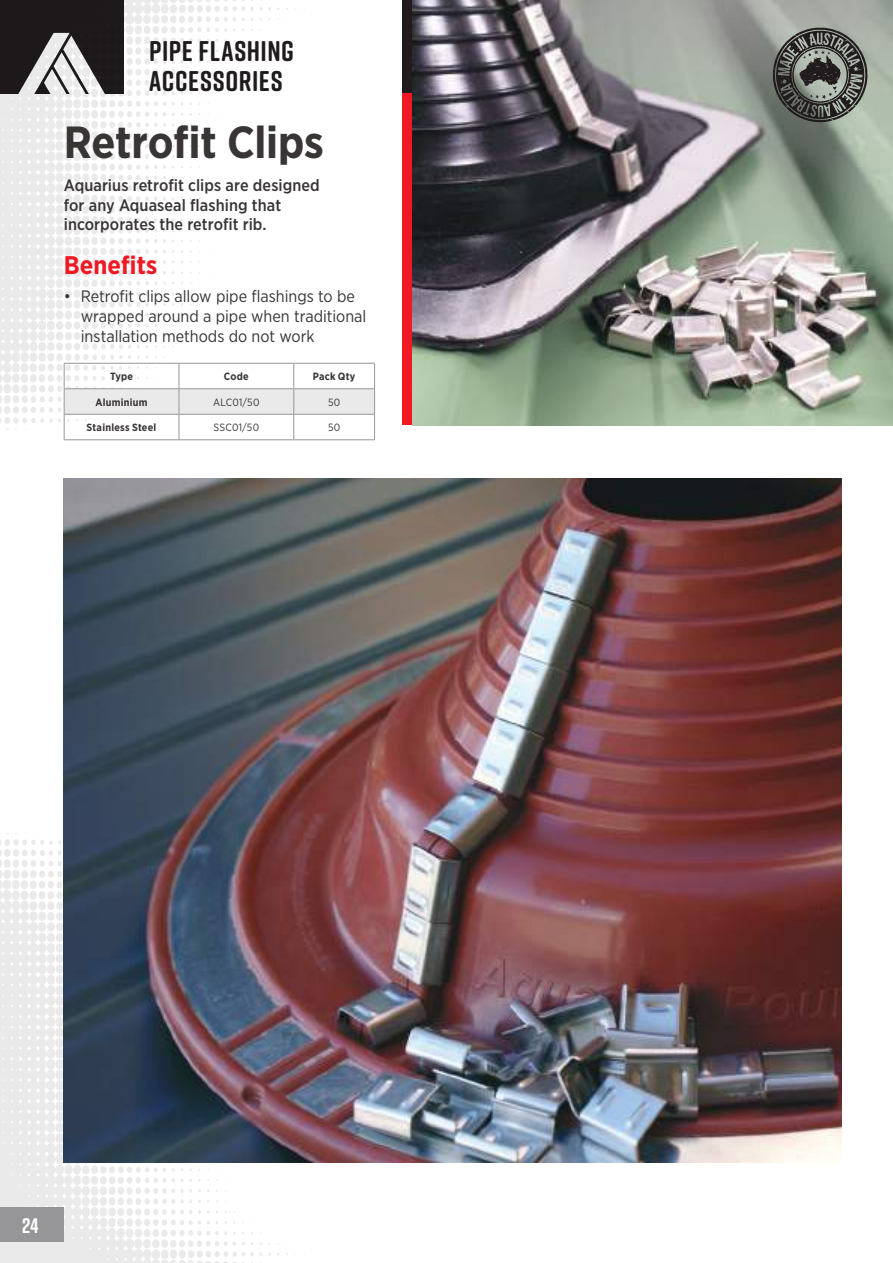
<style>
.page{position:relative;width:893px;height:1263px;background:#fff}
.page>*{position:absolute;margin:0;border:0;box-sizing:border-box;transform-origin:0 0}
.t1{font:700 45px "Gotham Narrow";letter-spacing:-.005em;color:#393535}
.t2{font:700 28.5px/30px "Rift Soft";letter-spacing:.025em;color:#201b1c}
.t3{font:700 25.5px "Gotham Narrow";letter-spacing:.005em;color:#ef1923}
.t4{font:700 21px "Rift Soft";color:#fff}
.t5{font:16.5px/19.8px "Gotham Narrow";color:#393535}
.t6{font:500 16.5px/19.8px "Gotham Narrow";letter-spacing:.005em;color:#393535}
.t7{font:700 10.5px "Gotham Narrow";letter-spacing:.025em;color:#393535}
.t8{font:10.5px "Gotham Narrow";letter-spacing:.02em;color:#393535}
</style>
<div class="page">
<svg style="left:0;top:0;width:544px;height:429px"></svg>
<div style="left:9px;top:349px;width:6px;height:7px;background:#eaeaea;border-radius:50%"></div>
<svg style="left:0;top:359px;width:6px;height:7px"></svg>
<svg style="left:140px;top:1px;width:6px;height:7px"></svg>
<svg style="left:0;top:833px;width:544px;height:430px"></svg>
<div style="left:9px;top:907px;width:6px;height:7px;background:#eaeaea;border-radius:50%"></div>
<svg style="left:10px;top:1099px;width:3px;height:4px"></svg>
<svg style="left:10px;top:1004px;width:3px;height:4px"></svg>
<div style="left:0;top:896px;width:6px;height:8px;background:#f6f6f6;border-radius:50%"></div>
<svg style="left:140px;top:1255px;width:6px;height:7px"></svg>
<div style="left:44px;top:1002px;width:7px;height:8px;background:#f6f6f6;border-radius:50%"></div>
<svg style="left:44px;top:1012px;width:7px;height:9px"></svg>
<div style="left:26px;top:928px;width:7px;height:8px;background:#eaeaea;border-radius:50%"></div>
<svg style="left:44px;top:1044px;width:6px;height:8px"></svg>
<div style="left:44px;top:991px;width:7px;height:9px;background:#f3f3f4;border-radius:50%"></div>
<svg style="left:35px;top:949px;width:7px;height:8px"></svg>
<svg style="left:35px;top:970px;width:7px;height:8px"></svg>
<svg style="left:1px;top:908px;width:31px;height:79px"></svg>
<div style="left:35px;top:992px;width:6px;height:7px;background:#eaeaea;border-radius:50%"></div>
<div style="left:35px;top:1055px;width:6px;height:7px;background:#ebebec;border-radius:50%"></div>
<div style="left:35px;top:1066px;width:6px;height:7px;background:#eaeaea;border-radius:50%"></div>
<svg style="left:35px;top:981px;width:6px;height:7px"></svg>
<svg style="left:19px;top:1067px;width:117px;height:194px"></svg>
<svg style="left:19px;top:993px;width:22px;height:68px"></svg>
<svg style="left:1px;top:1px;width:135px;height:354px"></svg>
<div style="left:402px;top:0;width:10px;height:94px;background:#201b1c"></div>
<div style="left:402px;top:94px;width:10px;height:331px;background:#ef1923"></div>
<img style="left:412px;top:0;width:481px;height:425px">
<hr style="left:64px;top:363px;width:115px;height:1px;background:#969698">
<hr style="left:179px;top:363px;width:115px;height:1px;background:#969698">
<hr style="left:294px;top:363px;width:81px;height:1px;background:#969698">
<svg style="left:64px;top:364px;width:311px;height:75px"></svg>
<hr style="left:64px;top:439px;width:115px;height:1px;background:#969698">
<hr style="left:179px;top:439px;width:115px;height:1px;background:#969698">
<hr style="left:294px;top:439px;width:81px;height:1px;background:#969698">
<svg style="left:773px;top:24px;width:95px;height:100px;background:#6a6e68"></svg>
<img style="left:64px;top:478px;width:778px;height:684px">
<div style="left:0;top:1208px;width:64px;height:34px;background:#969698"></div>
<h2 class="t2" style="left:149px;top:35px;width:146px">PIPE FLASHING<br>ACCESSORIES</h2>
<h1 class="t1" style="left:64px;top:113px;width:262px">Retrofit Clips</h1>
<p class="t6" style="left:64px;top:175px;width:258px">Aquarius retrofit clips are designed for any Aquaseal flashing that incorporates the retrofit rib.</p>
<h3 class="t3" style="left:64px;top:248px;width:95px">Benefits</h3>
<p class="t5" style="left:81px;top:286px;width:287px;text-indent:-17px">• Retrofit clips allow pipe flashings to be wrapped around a pipe when traditional installation methods do not work</p>
<p class="t7" style="left:110px;top:370px;width:25px">Type</p>
<p class="t7" style="left:224px;top:370px;width:26px">Code</p>
<p class="t7" style="left:313px;top:370px;width:44px">Pack Qty</p>
<p class="t7" style="left:95px;top:395px;width:54px">Aluminium</p>
<p class="t8" style="left:213px;top:395px;width:48px">ALC01/50</p>
<p class="t8" style="left:328px;top:395px;width:14px">50</p>
<p class="t7" style="left:87px;top:421px;width:71px">Stainless Steel</p>
<p class="t8" style="left:213px;top:421px;width:47px">SSC01/50</p>
<p class="t8" style="left:328px;top:421px;width:14px">50</p>
<p class="t4" style="left:22px;top:1210px;width:18px">24</p>
</div>
